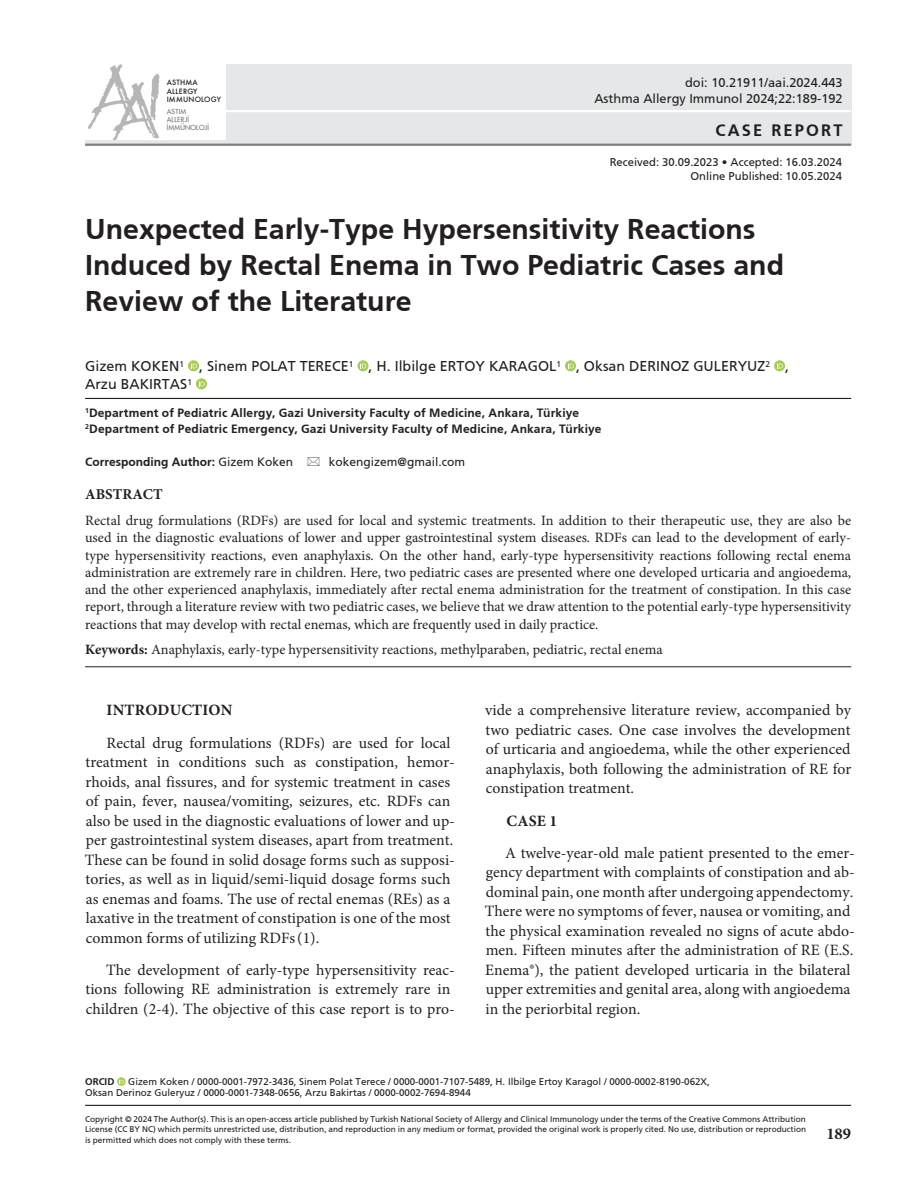
<style>
.page{position:relative;width:915px;height:1191px;background:#fff}
.page>*{position:absolute;margin:0;border:0;box-sizing:border-box;transform-origin:0 0}
.t1{font:700 28.5px/36px "Frutiger";color:#231f20}
.t2{font:700 16.5px "Frutiger";letter-spacing:.13em;color:#231f20}
.t3{font:700 16.5px "Minion Pro";color:#231f20}
.t4{font:15.75px/19.5px "Minion Pro";color:#231f20}
.t5{font:700 15.75px "Minion Pro";letter-spacing:.01em;color:#231f20}
.t6{font:700 15px "Minion Pro";color:#231f20}
.t7{font:14.25px/17.2px "Minion Pro";color:#231f20;text-align:justify}
.t8{font:14.25px/18px "Frutiger Roman";color:#231f20}
.t9{font:12.75px/16.5px "Frutiger Roman";color:#231f20;text-align:right}
.t10{font:700 12px "Frutiger";letter-spacing:.01em;color:#231f20}
.t11{font:12px "Frutiger Roman";color:#231f20}
.t12{font:11.25px "Frutiger Roman";color:#231f20}
.t13{font:9.75px "Frutiger Roman";color:#231f20}
.t14{font:700 9.75px "Frutiger";color:#231f20}
.t15{font:8.25px/10.5px "Frutiger Roman";color:#231f20;text-align:justify}
.t16{font:500 7.05px/8.6px "Futura";letter-spacing:.025em;color:#231f20}
.t17{font:6.75px/8.1px "Futura";letter-spacing:.025em;color:#6c6d70}
.s1{font-family:"Frutiger Roman";font-weight:400}
.s2{font-weight:700}
</style>
<div class="page">
<div style="left:85px;top:64px;width:765px;height:81px;background:#e6e7e9"></div>
<hr style="left:85px;top:144px;width:765px;height:2px;background:#808285">
<hr style="left:216px;top:110px;width:634px;height:2px;background:#fff">
<img style="left:85px;top:64px;width:141px;height:76px">
<hr style="left:85px;top:1104px;width:765px;height:2px;background:#231f20">
<hr style="left:85px;top:398px;width:765px;height:1px;background:#231f20">
<svg style="left:188px;top:360px;width:11px;height:11px"></svg>
<svg style="left:191px;top:362px;width:6px;height:6px"></svg>
<svg style="left:357px;top:360px;width:11px;height:11px"></svg>
<svg style="left:360px;top:362px;width:6px;height:6px"></svg>
<svg style="left:564px;top:360px;width:12px;height:11px"></svg>
<svg style="left:567px;top:362px;width:6px;height:6px"></svg>
<svg style="left:773px;top:360px;width:11px;height:11px"></svg>
<svg style="left:776px;top:362px;width:6px;height:6px"></svg>
<svg style="left:196px;top:378px;width:11px;height:11px"></svg>
<svg style="left:199px;top:380px;width:6px;height:6px"></svg>
<svg style="left:117px;top:1077px;width:9px;height:8px"></svg>
<svg style="left:119px;top:1079px;width:5px;height:4px"></svg>
<hr style="left:85px;top:666px;width:765px;height:1px;background:#231f20">
<p class="t16" style="left:167px;top:78px;width:56px">ASTHMA<br>ALLERGY<br>IMMUNOLOGY</p>
<p class="t17" style="left:167px;top:107px;width:44px">ASTIM<br>ALLERJİ<br>İMMÜNOLOJİ</p>
<p class="t9" style="left:594px;top:74px;width:250px">doi: 10.21911/aai.2024.443<br>Asthma Allergy Immunol 2024;22:189-192</p>
<p class="t2" style="left:715px;top:120px;width:128px">CASE REPORT</p>
<p class="t12" style="left:609px;top:156px;width:233px">Received: 30.09.2023 • Accepted: 16.03.2024</p>
<p class="t12" style="left:690px;top:169px;width:153px">Online Published: 10.05.2024</p>
<p class="t1" style="left:85px;top:211px;width:700px">Unexpected Early-Type Hypersensitivity Reactions<br>Induced by Rectal Enema in Two Pediatric Cases and<br>Review of the Literature</p>
<p class="t8" style="left:85px;top:357px;width:705px">Gizem KOKEN<sup>1</sup> , Sinem POLAT TERECE<sup>1</sup> , H. Ilbilge ERTOY KARAGOL<sup>1</sup> , Oksan DERINOZ GULERYUZ<sup>2</sup> ,<br>Arzu BAKIRTAS<sup>1</sup></p>
<p class="t10" style="left:85px;top:405px;width:495px"><sup>1</sup>Department of Pediatric Allergy, Gazi University Faculty of Medicine, Ankara, Türkiye</p>
<p class="t10" style="left:85px;top:422px;width:517px"><sup>2</sup>Department of Pediatric Emergency, Gazi University Faculty of Medicine, Ankara, Türkiye</p>
<p class="t10" style="left:85px;top:455px;width:210px">Corresponding Author: <span class="s1">Gizem Koken</span></p>
<p class="t11" style="left:328px;top:455px;width:138px">kokengizem@gmail.com</p>
<p class="t6" style="left:85px;top:484px;width:79px">ABSTRACT</p>
<p class="t7" style="left:85px;top:512px;width:767px">Rectal drug formulations (RDFs) are used for local and systemic treatments. In addition to their therapeutic use, they are also be used in the diagnostic evaluations of lower and upper gastrointestinal system diseases. RDFs can lead to the development of early&shy;type hypersensitivity reactions, even anaphylaxis. On the other hand, early-type hypersensitivity reactions following rectal enema administration are extremely rare in children. Here, two pediatric cases are presented where one developed urticaria and angioedema, and the other experienced anaphylaxis, immediately after rectal enema administration for the treatment of constipation. In this case report, through a literature review with two pediatric cases, we believe that we draw attention to the potential early-type hypersensitivity reactions that may develop with rectal enemas, which are frequently used in daily practice.</p>
<p class="t7" style="left:85px;top:641px;width:579px"><span class="s2">Keywords:</span> Anaphylaxis, early-type hypersensitivity reactions, methylparaben, pediatric, rectal enema</p>
<p class="t5" style="left:107px;top:699px;width:127px">INTRODUCTION</p>
<p class="t4" style="left:85px;top:733px;width:371px;text-indent:22px">Rectal drug formulations (RDFs) are used for local treatment in conditions such as constipation, hemor&shy;rhoids, anal fissures, and for systemic treatment in cases of pain, fever, nausea/vomiting, seizures, etc. RDFs can also be used in the diagnostic evaluations of lower and up&shy;per gastrointestinal system diseases, apart from treatment.<br>These can be found in solid dosage forms such as supposi&shy;tories, as well as in liquid/semi-liquid dosage forms such as enemas and foams. The use of rectal enemas (REs) as a laxative in the treatment of constipation is one of the most common forms of utilizing RDFs(1).</p>
<p class="t4" style="left:86px;top:960px;width:370px;text-indent:20px">The development of early-type hypersensitivity reac&shy;tions following RE administration is extremely rare in children (2-4). The objective of this case report is to pro-</p>
<p class="t4" style="left:485px;top:700px;width:367px;text-align:justify">vide a comprehensive literature review, accompanied by two pediatric cases. One case involves the development of urticaria and angioedema, while the other experienced anaphylaxis, both following the administration of RE for constipation treatment.</p>
<p class="t5" style="left:506px;top:809px;width:52px">CASE 1</p>
<p class="t4" style="left:484px;top:843px;width:371px;text-indent:20px">A twelve-year-old male patient presented to the emer&shy;gency department with complaints of constipation and ab&shy;dominal pain, one month after undergoing appendectomy.<br>There were no symptoms of fever, nausea or vomiting, and the physical examination revealed no signs of acute abdo&shy;men. Fifteen minutes after the administration of RE (E.S.<br>Enema®), the patient developed urticaria in the bilateral upper extremities and genital area, along with angioedema in the periorbital region.</p>
<p class="t14" style="left:85px;top:1075px;width:31px">ORCID</p>
<p class="t13" style="left:128px;top:1075px;width:582px">Gizem Koken / 0000-0001-7972-3436, Sinem Polat Terece / 0000-0001-7107-5489, H. Ilbilge Ertoy Karagol / 0000-0002-8190-062X,</p>
<p class="t13" style="left:85px;top:1087px;width:387px">Oksan Derinoz Guleryuz / 0000-0001-7348-0656, Arzu Bakirtas / 0000-0002-7694-8944</p>
<p class="t15" style="left:85px;top:1113px;width:722px">Copyright © 2024 The Author(s). This is an open-access article published by Turkish National Society of Allergy and Clinical Immunology under the terms of the Creative Commons Attribution License (CC BY NC) which permits unrestricted use, distribution, and reproduction in any medium or format, provided the original work is properly cited. No use, distribution or reproduction is permitted which does not comply with these terms.</p>
<p class="t3" style="left:826px;top:1121px;width:26px">189</p>
</div>
